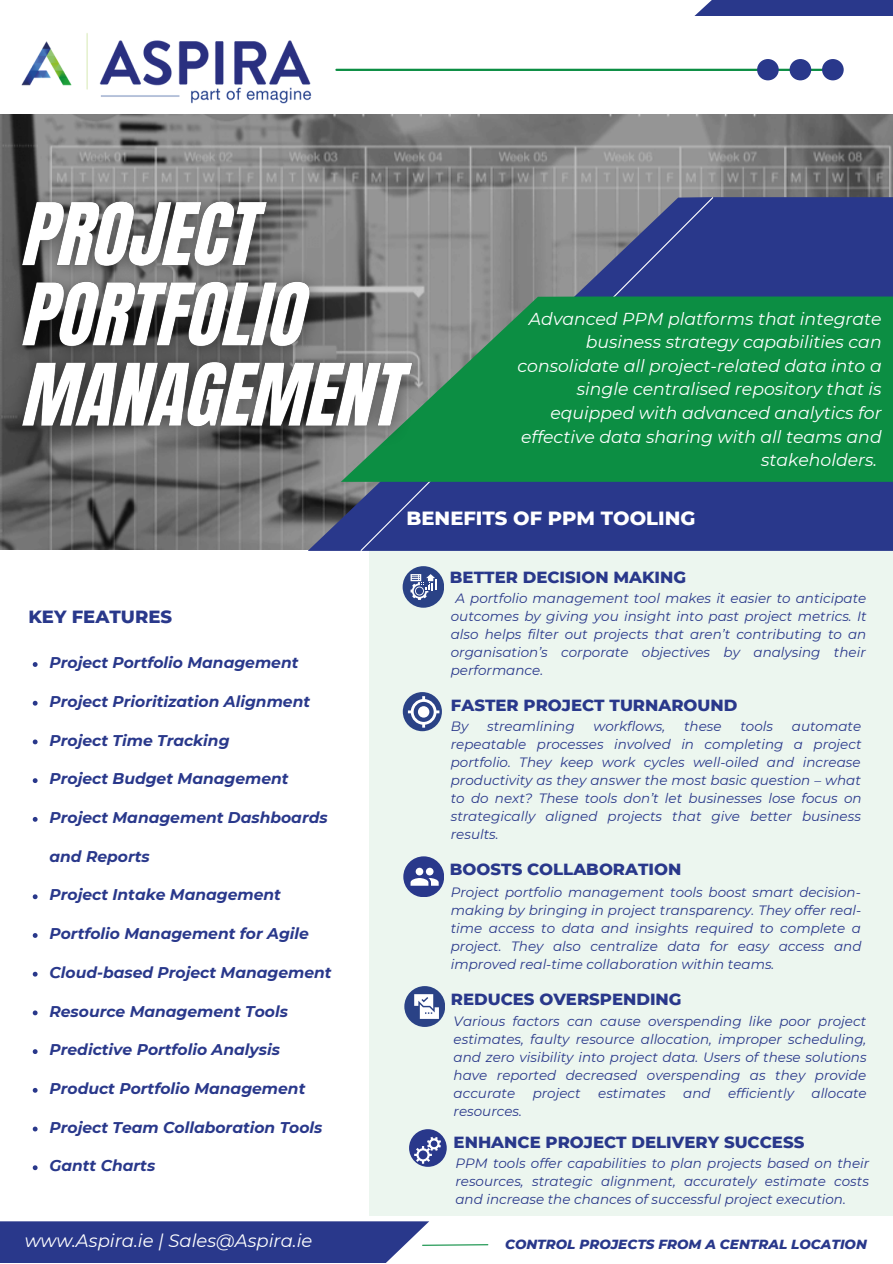
<style>
.page{position:relative;width:893px;height:1264px;background:#fff}
.page>*{position:absolute;margin:0;border:0;box-sizing:border-box;transform-origin:0 0}
.t1{font:800 19.5px "Montserrat";color:#fff}
.t2{font:italic 18px "Montserrat";color:#fff}
.t3{font:800 18px "Montserrat";color:#29388b}
.t4{font:italic 17.25px/23.5px "Montserrat";color:#fff;text-align:right}
.t5{font:800 16.5px "Montserrat";color:#29388b}
.t6{font:italic 700 15.6px "Montserrat";color:#29388b}
.t7{font:italic 13.5px/18px "Montserrat";color:#29388b;text-align:justify}
.t8{font:italic 800 13.5px "Montserrat";color:#29388b}
</style>
<div class="page">
<div style="left:369px;top:545px;width:523px;height:670px;background:#ecf6ef"></div>
<div style="left:403px;top:856px;width:41px;height:41px;background:#29388b;border-radius:50%"></div>
<svg style="left:410px;top:574px;width:26px;height:26px"></svg>
<img style="left:0;top:115px;width:892px;height:434px">
<div style="left:308px;top:197px;width:584px;height:354px;background:#29388b"></div>
<div style="left:0;top:1221px;width:429px;height:41px;background:#29388b"></div>
<div style="left:694px;top:0;width:198px;height:16px;background:#29388b"></div>
<svg style="left:359px;top:196px;width:355px;height:355px"></svg>
<div style="left:341px;top:296px;width:551px;height:186px;background:#0c8e43"></div>
<hr style="left:336px;top:69px;width:494px;height:2px;background:#0c8e43">
<svg style="left:421px;top:1243px;width:68px;height:3px"></svg>
<svg style="left:757px;top:59px;width:86px;height:21px"></svg>
<img style="left:21px;top:33px;width:291px;height:71px">
<svg style="left:414px;top:994px;width:25px;height:24px"></svg>
<div style="left:409px;top:1129px;width:37px;height:37px;background:#29388b;border-radius:50%"></div>
<svg style="left:410px;top:867px;width:28px;height:18px"></svg>
<svg style="left:408px;top:696px;width:31px;height:31px"></svg>
<svg style="left:414px;top:1136px;width:27px;height:27px"></svg>
<img style="left:0;top:159px;width:438px;height:320px">
<svg style="left:33px;top:662px;width:5px;height:5px"></svg>
<svg style="left:33px;top:700px;width:5px;height:5px"></svg>
<svg style="left:33px;top:739px;width:5px;height:5px"></svg>
<svg style="left:33px;top:778px;width:5px;height:5px"></svg>
<svg style="left:33px;top:817px;width:5px;height:4px"></svg>
<svg style="left:33px;top:894px;width:5px;height:5px"></svg>
<svg style="left:33px;top:933px;width:5px;height:4px"></svg>
<svg style="left:33px;top:971px;width:5px;height:5px"></svg>
<svg style="left:33px;top:1010px;width:5px;height:5px"></svg>
<svg style="left:33px;top:1049px;width:5px;height:5px"></svg>
<svg style="left:33px;top:1087px;width:5px;height:5px"></svg>
<svg style="left:33px;top:1126px;width:5px;height:5px"></svg>
<svg style="left:33px;top:1165px;width:5px;height:5px"></svg>
<p class="t3" style="left:28px;top:605px;width:145px">KEY FEATURES</p>
<p class="t6" style="left:49px;top:653px;width:250px">Project Portfolio Management</p>
<p class="t6" style="left:49px;top:691px;width:262px">Project Prioritization Alignment</p>
<p class="t6" style="left:49px;top:730px;width:181px">Project Time Tracking</p>
<p class="t6" style="left:49px;top:769px;width:240px">Project Budget Management</p>
<p class="t6" style="left:49px;top:807px;width:280px">Project Management Dashboards</p>
<p class="t6" style="left:49px;top:846px;width:102px">and Reports</p>
<p class="t6" style="left:49px;top:885px;width:233px">Project Intake Management</p>
<p class="t6" style="left:49px;top:924px;width:261px">Portfolio Management for Agile</p>
<p class="t6" style="left:49px;top:962px;width:284px">Cloud-based Project Management</p>
<p class="t6" style="left:49px;top:1001px;width:240px">Resource Management Tools</p>
<p class="t6" style="left:49px;top:1040px;width:232px">Predictive Portfolio Analysis</p>
<p class="t6" style="left:49px;top:1078px;width:257px">Product Portfolio Management</p>
<p class="t6" style="left:49px;top:1117px;width:274px">Project Team Collaboration Tools</p>
<p class="t6" style="left:49px;top:1156px;width:107px">Gantt Charts</p>
<p class="t2" style="left:25px;top:1229px;width:289px">www.Aspira.ie | Sales@Aspira.ie</p>
<p class="t4" style="left:517px;top:306px;width:366px">Advanced PPM platforms that integrate business strategy capabilities can consolidate all project-related data into a single centralised repository that is equipped with advanced analytics for effective data sharing with all teams and stakeholders.</p>
<p class="t1" style="left:406px;top:506px;width:290px">BENEFITS OF PPM TOOLING</p>
<p class="t5" style="left:450px;top:567px;width:238px">BETTER DECISION MAKING</p>
<p class="t7" style="left:451px;top:589px;width:417px;text-indent:5px">A portfolio management tool makes it easier to anticipate outcomes by giving you insight into past project metrics. It also helps filter out projects that aren’t contributing to an organisation’s corporate objectives by analysing their performance.</p>
<p class="t5" style="left:451px;top:695px;width:288px">FASTER PROJECT TURNAROUND</p>
<p class="t7" style="left:451px;top:717px;width:19px">By</p>
<p class="t7" style="left:487px;top:717px;width:89px">streamlining</p>
<p class="t7" style="left:593px;top:717px;width:73px">workflows,</p>
<p class="t7" style="left:684px;top:717px;width:39px">these</p>
<p class="t7" style="left:740px;top:717px;width:34px">tools</p>
<p class="t7" style="left:451px;top:717px;width:412px;text-indent:341px">automate repeatable processes involved in completing a project portfolio. They keep work cycles well-oiled and increase productivity as they answer the most basic question – what to do next? These tools don’t let businesses lose focus on strategically aligned projects that give better business results.</p>
<p class="t5" style="left:450px;top:859px;width:233px">BOOSTS COLLABORATION</p>
<p class="t7" style="left:451px;top:883px;width:412px">Project portfolio management tools boost smart decision&shy;making by bringing in project transparency. They offer real&shy;time access to data and insights required to complete a project. They also centralize data for easy access and improved real-time collaboration within teams.</p>
<p class="t5" style="left:451px;top:989px;width:232px">REDUCES OVERSPENDING</p>
<p class="t7" style="left:453px;top:1012px;width:414px">Various factors can cause overspending like poor project estimates, faulty resource allocation, improper scheduling, and zero visibility into project data. Users of these solutions have reported decreased overspending as they provide accurate</p>
<p class="t7" style="left:532px;top:1084px;width:49px">project</p>
<p class="t7" style="left:598px;top:1084px;width:69px">estimates</p>
<p class="t7" style="left:683px;top:1084px;width:29px">and</p>
<p class="t7" style="left:728px;top:1084px;width:67px">efficiently</p>
<p class="t7" style="left:811px;top:1084px;width:57px">allocate</p>
<p class="t7" style="left:453px;top:1102px;width:70px">resources.</p>
<p class="t5" style="left:453px;top:1132px;width:352px">ENHANCE PROJECT DELIVERY SUCCESS</p>
<p class="t7" style="left:455px;top:1153px;width:415px">PPM tools offer capabilities to plan projects based on their resources, strategic alignment, accurately estimate costs and increase the chances of successful project execution.</p>
<p class="t8" style="left:505px;top:1235px;width:363px">CONTROL PROJECTS FROM A CENTRAL LOCATION</p>
</div>
